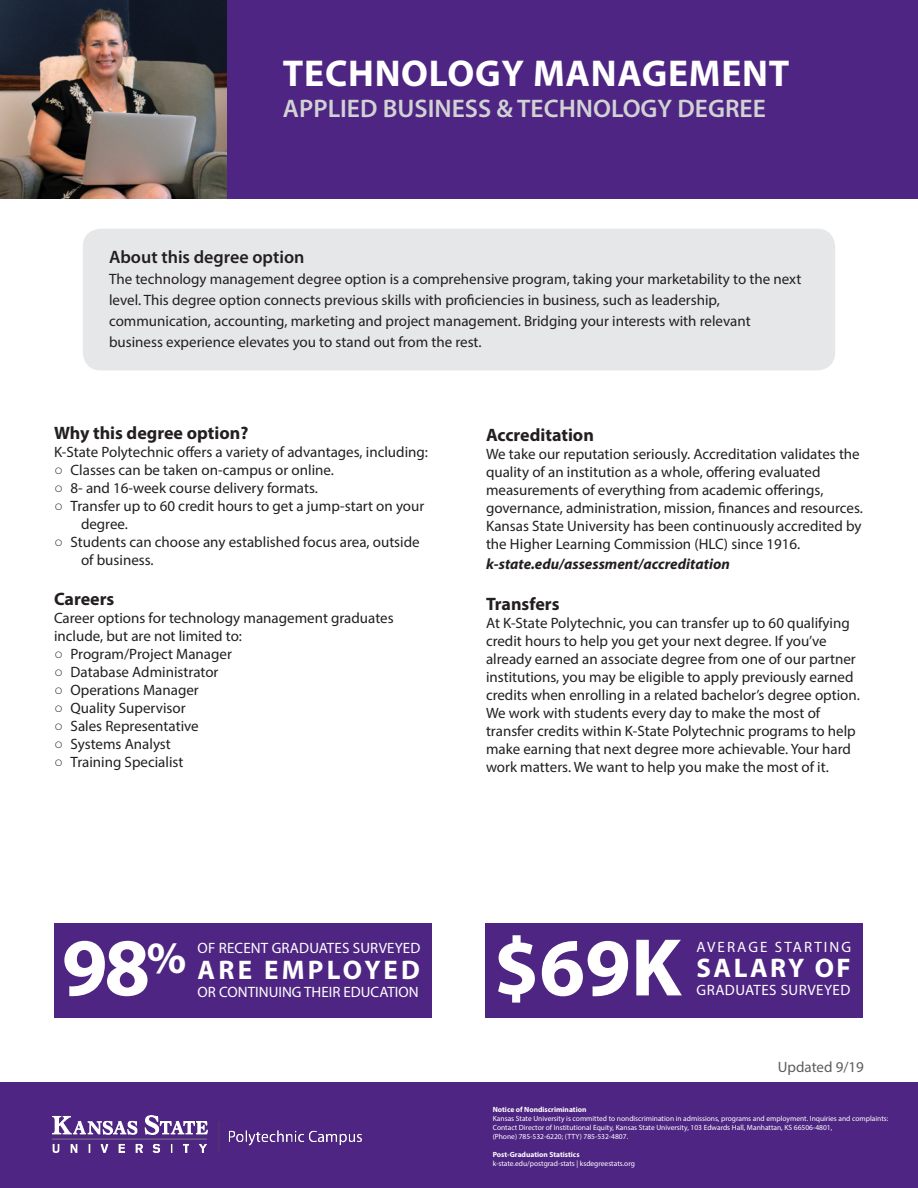
<style>
.page{position:relative;width:918px;height:1188px;background:#fff}
.page>*{position:absolute;margin:0;border:0;box-sizing:border-box;transform-origin:0 0}
.t1{font:700 82.5px "Myriad Pro";color:#fff}
.t2{font:700 45px "Myriad Pro";color:#fff}
.t3{font:700 37.5px "Myriad Pro";letter-spacing:.02em;color:#fff}
.t4{font:700 27px "Myriad Pro";letter-spacing:.12em;color:#fff}
.t5{font:700 27px "Myriad Pro";letter-spacing:.095em;color:#fff}
.t6{font:600 25.5px "Myriad Pro";color:#d1d2d4}
.t7{font:700 18px "Myriad Pro";color:#231f20}
.t8{font:600 18px "Myriad Pro";color:#231f20}
.t9{font:15px/18px "Myriad Pro";color:#231f20}
.t10{font:15px "Myriad Pro";letter-spacing:.01em;color:#fff}
.t11{font:italic 700 15px "Myriad Pro";color:#231f20}
.t12{font:15px "Myriad Pro";letter-spacing:.03em;color:#fff}
.t13{font:15px "Myriad Pro";letter-spacing:.14em;color:#fff}
.t14{font:15px "Myriad Pro";color:#5c5c5f}
.t15{font:7.5px "Myriad Pro";color:#fff}
.t16{font:700 7.5px "Myriad Pro";color:#fff}
.s1{font-family:"Times New Roman"}
</style>
<div class="page">
<div style="left:0;top:1082px;width:918px;height:106px;background:#4e2582"></div>
<img style="left:53px;top:1116px;width:309px;height:36px">
<div style="left:83px;top:229px;width:752px;height:141px;background:#e6e7e9;border-radius:18px"></div>
<img style="left:0;top:0;width:228px;height:199px">
<div style="left:228px;top:0;width:690px;height:199px;background:#4e2582"></div>
<div style="left:486px;top:923px;width:377px;height:95px;background:#4e2582"></div>
<div style="left:54px;top:923px;width:378px;height:95px;background:#4e2582"></div>
<p class="t3" style="left:283px;top:49px;width:508px">TECHNOLOGY MANAGEMENT</p>
<p class="t6" style="left:283px;top:92px;width:484px">APPLIED BUSINESS &amp; TECHNOLOGY DEGREE</p>
<p class="t8" style="left:109px;top:245px;width:197px">About this degree option</p>
<p class="t9" style="left:109px;top:268px;width:694px;line-height:21px">The technology management degree option is a comprehensive program, taking your marketability to the next level. This degree option connects previous skills with proficiencies in business, such as leadership, communication, accounting, marketing and project management. Bridging your interests with relevant business experience elevates you to stand out from the rest.</p>
<p class="t7" style="left:54px;top:421px;width:196px">Why this degree option?</p>
<p class="t9" style="left:54px;top:443px;width:376px">K-State Polytechnic offers a variety of advantages, including:</p>
<p class="t9" style="left:54px;top:461px;width:281px"><span class="s1">○</span> Classes can be taken on-campus or online.</p>
<p class="t9" style="left:54px;top:479px;width:265px"><span class="s1">○</span> 8- and 16-week course delivery formats.</p>
<p class="t9" style="left:81px;top:497px;width:345px;text-indent:-27px"><span class="s1">○</span> Transfer up to 60 credit hours to get a jump-start on your degree.</p>
<p class="t9" style="left:81px;top:533px;width:340px;text-indent:-27px"><span class="s1">○</span> Students can choose any established focus area, outside of business.</p>
<p class="t7" style="left:54px;top:587px;width:62px">Careers</p>
<p class="t9" style="left:54px;top:608px;width:341px">Career options for technology management graduates include, but are not limited to:</p>
<p class="t9" style="left:54px;top:644px;width:179px"><span class="s1">○</span> Program/Project Manager</p>
<p class="t9" style="left:54px;top:662px;width:166px"><span class="s1">○</span> Database Administrator</p>
<p class="t9" style="left:54px;top:680px;width:146px"><span class="s1">○</span> Operations Manager</p>
<p class="t9" style="left:54px;top:698px;width:133px"><span class="s1">○</span> Quality Supervisor</p>
<p class="t9" style="left:54px;top:716px;width:146px"><span class="s1">○</span> Sales Representative</p>
<p class="t9" style="left:54px;top:734px;width:118px"><span class="s1">○</span> Systems Analyst</p>
<p class="t9" style="left:54px;top:752px;width:131px"><span class="s1">○</span> Training Specialist</p>
<p class="t7" style="left:486px;top:423px;width:109px">Accreditation</p>
<p class="t9" style="left:486px;top:445px;width:378px">We take our reputation seriously. Accreditation validates the quality of an institution as a whole, offering evaluated measurements of everything from academic offerings, governance, administration, mission, finances and resources.<br>Kansas State University has been continuously accredited by the Higher Learning Commission (HLC) since 1916.</p>
<p class="t11" style="left:486px;top:554px;width:245px">k-state.edu/assessment/accreditation</p>
<p class="t7" style="left:486px;top:592px;width:75px">Transfers</p>
<p class="t9" style="left:486px;top:614px;width:375px">At K-State Polytechnic, you can transfer up to 60 qualifying credit hours to help you get your next degree. If you’ve already earned an associate degree from one of our partner institutions, you may be eligible to apply previously earned credits when enrolling in a related bachelor’s degree option.<br>We work with students every day to make the most of transfer credits within K-State Polytechnic programs to help make earning that next degree more achievable. Your hard work matters. We want to help you make the most of it.</p>
<p class="t1" style="left:62px;top:914px;width:90px">98</p>
<p class="t2" style="left:147px;top:928px;width:41px">%</p>
<p class="t10" style="left:198px;top:939px;width:224px">OF RECENT GRADUATES SURVEYED</p>
<p class="t4" style="left:198px;top:952px;width:224px">ARE EMPLOYED</p>
<p class="t10" style="left:198px;top:983px;width:223px">OR CONTINUING THEIR EDUCATION</p>
<p class="t1" style="left:494px;top:914px;width:190px">$69K</p>
<p class="t13" style="left:697px;top:938px;width:156px">AVERAGE STARTING</p>
<p class="t5" style="left:697px;top:951px;width:156px">SALARY OF</p>
<p class="t12" style="left:697px;top:981px;width:155px">GRADUATES SURVEYED</p>
<p class="t14" style="left:778px;top:1057px;width:88px">Updated 9/19</p>
<p class="t16" style="left:493px;top:1104px;width:95px">Notice of Nondiscrimination</p>
<p class="t15" style="left:493px;top:1114px;width:397px">Kansas State University is committed to nondiscrimination in admissions, programs and employment. Inquiries and complaints:</p>
<p class="t15" style="left:493px;top:1123px;width:341px">Contact Director of Institutional Equity, Kansas State University, 103 Edwards Hall, Manhattan, KS 66506-4801,</p>
<p class="t15" style="left:493px;top:1132px;width:137px">(Phone) 785-532-6220; (TTY) 785-532-4807.</p>
<p class="t16" style="left:493px;top:1149px;width:88px">Post-Graduation Statistics</p>
<p class="t15" style="left:493px;top:1159px;width:144px">k-state.edu/postgrad-stats | ksdegreestats.org</p>
</div>
